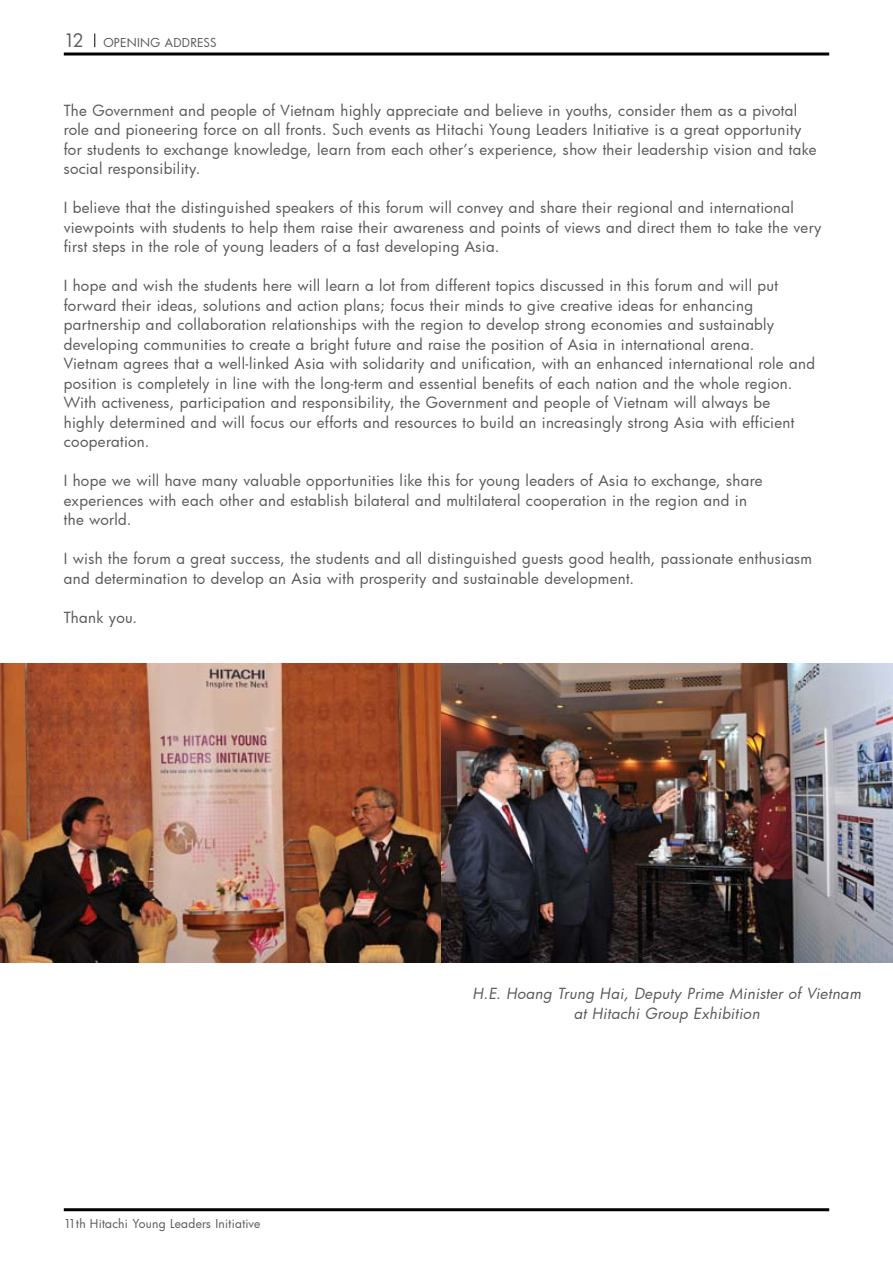
<style>
.page{position:relative;width:893px;height:1263px;background:#fff}
.page>*{position:absolute;margin:0;border:0;box-sizing:border-box;transform-origin:0 0}
.t1{font:15px/19.5px "Futura Bk";letter-spacing:.025em;color:#58595b}
.t2{font:italic 15px/19.5px "Futura Bk";letter-spacing:.025em;color:#58595b;text-align:center}
.t3{font:12px "Futura Bk";letter-spacing:.025em;color:#58595b}
.s1{font-size:18px}
</style>
<div class="page">
<hr style="left:64px;top:53px;width:765px;height:3px;background:#000">
<hr style="left:64px;top:1208px;width:765px;height:3px;background:#000">
<svg style="left:94px;top:34px;width:1px;height:13px"></svg>
<img style="left:0;top:663px;width:893px;height:300px">
<p class="t3" style="left:64px;top:34px;width:154px"><span class="s1">12</span> OPENING ADDRESS</p>
<p class="t1" style="left:64px;top:100px;width:754px">The Government and people of Vietnam highly appreciate and believe in youths, consider them as a pivotal role and pioneering force on all fronts. Such events as Hitachi Young Leaders Initiative is a great opportunity for students to exchange knowledge, learn from each other’s experience, show their leadership vision and take social responsibility.</p>
<p class="t1" style="left:64px;top:197px;width:759px">I believe that the distinguished speakers of this forum will convey and share their regional and international viewpoints with students to help them raise their awareness and points of views and direct them to take the very first steps in the role of young leaders of a fast developing Asia.</p>
<p class="t1" style="left:64px;top:275px;width:753px">I hope and wish the students here will learn a lot from different topics discussed in this forum and will put forward their ideas, solutions and action plans; focus their minds to give creative ideas for enhancing partnership and collaboration relationships with the region to develop strong economies and sustainably developing communities to create a bright future and raise the position of Asia in international arena.<br>Vietnam agrees that a well-linked Asia with solidarity and unification, with an enhanced international role and position is completely in line with the long-term and essential benefits of each nation and the whole region.<br>With activeness, participation and responsibility, the Government and people of Vietnam will always be<br>highly determined and will focus our efforts and resources to build an increasingly strong Asia with efficient cooperation.</p>
<p class="t1" style="left:64px;top:470px;width:700px">I hope we will have many valuable opportunities like this for young leaders of Asia to exchange, share experiences with each other and establish bilateral and multilateral cooperation in the region and in the world.</p>
<p class="t1" style="left:64px;top:548px;width:750px">I wish the forum a great success, the students and all distinguished guests good health, passionate enthusiasm and determination to develop an Asia with prosperity and sustainable development.</p>
<p class="t1" style="left:64px;top:607px;width:75px">Thank you.</p>
<p class="t3" style="left:64px;top:1216px;width:198px">11th Hitachi Young Leaders Initiative</p>
<p class="t2" style="left:473px;top:983px;width:390px">H.E. Hoang Trung Hai, Deputy Prime Minister of Vietnam at Hitachi Group Exhibition</p>
</div>
